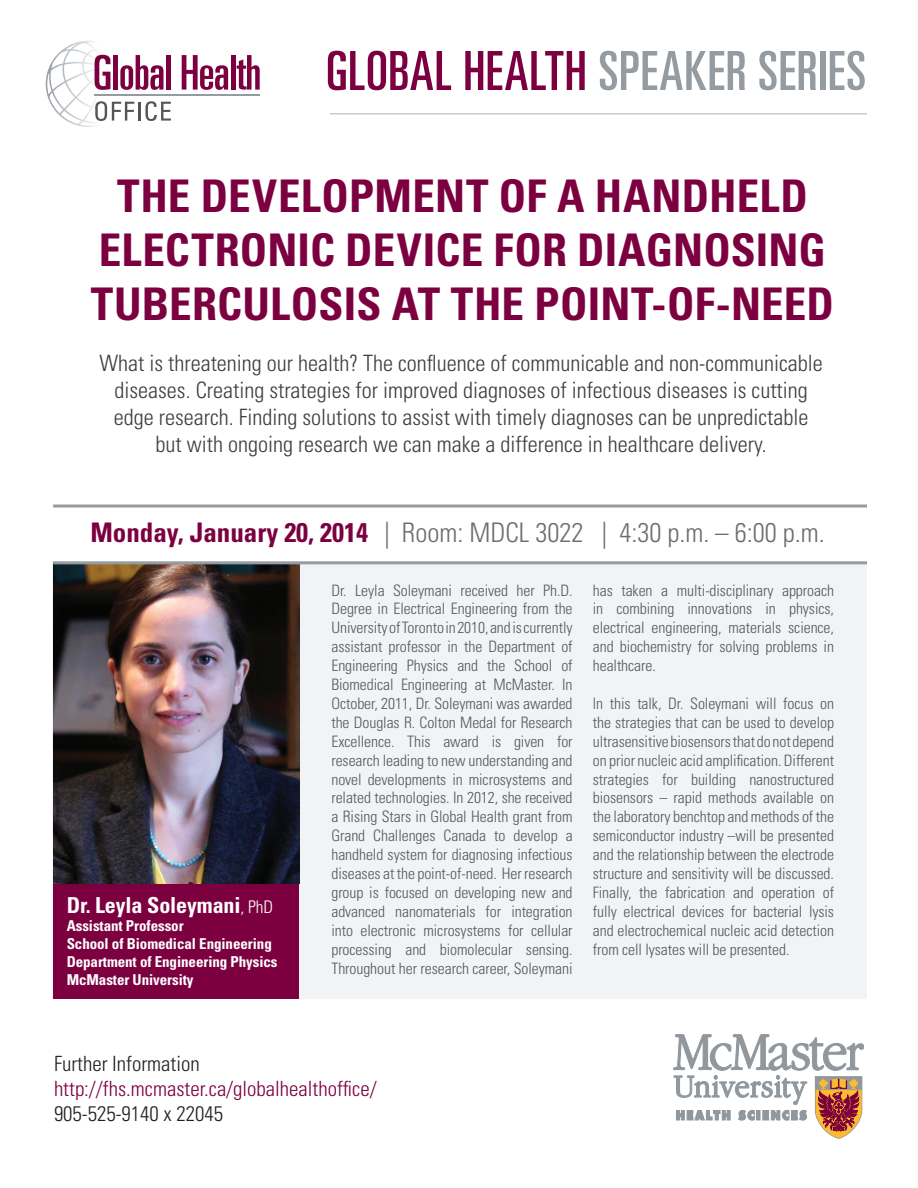
<style>
.page{position:relative;width:918px;height:1188px;background:#fff}
.page>*{position:absolute;margin:0;border:0;box-sizing:border-box;transform-origin:0 0}
.t1{font:ultra-condensed 54px "Univers LT Std";letter-spacing:.015em;color:#959ca1}
.t2{font:700 condensed 45px/54px "Univers LT Std";letter-spacing:.005em;color:#7c0040;text-align:center}
.t3{font:300 condensed 27px "Univers LT Std";color:#6c6d70}
.t4{font:300 condensed 22.5px/27px "Univers LT Std";color:#3e3e3f;text-align:center}
.t5{font:700 condensed 22.05px "Univers LT Std";letter-spacing:-.005em;color:#fff}
.t6{font:300 condensed 21px "Univers LT Std";color:#7c0040}
.t7{font:300 condensed 21px "Univers LT Std";color:#231f20}
.t8{font:300 condensed 15.75px/18.9px "Univers LT Std";letter-spacing:-.005em;color:#57585a;text-align:justify}
.t9{font:700 condensed 15px/18px "Univers LT Std";letter-spacing:-.005em;color:#fff}
.s1{color:#7c0040}
.s2{font-weight:700;color:#7c0040}
.s3{font-weight:300;font-size:17.4px}
</style>
<div class="page">
<div style="left:53px;top:561px;width:814px;height:438px;background:#f2f3f4"></div>
<img style="left:53px;top:564px;width:246px;height:320px">
<div style="left:53px;top:884px;width:246px;height:115px;background:#7c0040"></div>
<hr style="left:53px;top:561px;width:814px;height:3px;background:#959ca1">
<hr style="left:53px;top:505px;width:814px;height:3px;background:#959ca1">
<svg style="left:673px;top:1034px;width:191px;height:105px"></svg>
<svg style="left:182px;top:55px;width:46px;height:35px"></svg>
<hr style="left:231px;top:55px;width:4px;height:35px;background:#7c0040">
<svg style="left:237px;top:55px;width:23px;height:35px"></svg>
<svg style="left:47px;top:41px;width:124px;height:85px"></svg>
<hr style="left:95px;top:95px;width:165px;height:1px;background:#959ca1">
<hr style="left:330px;top:113px;width:537px;height:2px;background:#c7cccf">
<h1 class="t1" style="left:326px;top:50px;width:542px"><span class="s1">GLOBAL HEALTH</span> SPEAKER SERIES</h1>
<h2 class="t2" style="left:91px;top:173px;width:745px">THE DEVELOPMENT OF A HANDHELD<br>ELECTRONIC DEVICE FOR DIAGNOSING<br>TUBERCULOSIS AT THE POINT-OF-NEED</h2>
<p class="t4" style="left:100px;top:351px;width:725px">What is threatening our health? The confluence of communicable and non-communicable diseases. Creating strategies for improved diagnoses of infectious diseases is cutting edge research. Finding solutions to assist with timely diagnoses can be unpredictable but with ongoing research we can make a difference in healthcare delivery.</p>
<h3 class="t3" style="left:90px;top:522px;width:736px"><span class="s2">Monday, January 20, 2014</span> | Room: MDCL 3022 | 4:30 p.m. – 6:00 p.m.</h3>
<h3 class="t5" style="left:67px;top:897px;width:208px">Dr. Leyla Soleymani<span class="s3">, PhD</span></h3>
<p class="t9" style="left:67px;top:918px;width:212px">Assistant Professor<br>School of Biomedical Engineering<br>Department of Engineering Physics<br>McMaster University</p>
<p class="t8" style="left:331px;top:582px;width:243px">Dr. Leyla Soleymani received her Ph.D.<br>Degree in Electrical Engineering from the University of Toronto in 2010, and is currently assistant professor in the Department of Engineering Physics and the School of Biomedical Engineering at McMaster. In October, 2011, Dr. Soleymani was awarded the Douglas R. Colton Medal for Research Excellence. This award is given for research leading to new understanding and novel developments in microsystems and related technologies. In 2012, she received a Rising Stars in Global Health grant from Grand Challenges Canada to develop a handheld system for diagnosing infectious diseases at the point-of-need. Her research group is focused on developing new and advanced nanomaterials for integration into electronic microsystems for cellular processing and biomolecular sensing.<br>Throughout her research career, Soleymani</p>
<p class="t8" style="left:593px;top:582px;width:243px">has taken a multi-disciplinary approach in combining innovations in physics, electrical engineering, materials science, and biochemistry for solving problems in healthcare.</p>
<p class="t8" style="left:593px;top:695px;width:243px">In this talk, Dr. Soleymani will focus on the strategies that can be used to develop ultrasensitive biosensors that do not depend on prior nucleic acid amplification. Different strategies for building nanostructured biosensors – rapid methods available on the laboratory benchtop and methods of the semiconductor industry –will be presented and the relationship between the electrode structure and sensitivity will be discussed.<br>Finally, the fabrication and operation of fully electrical devices for bacterial lysis and electrochemical nucleic acid detection from cell lysates will be presented.</p>
<h3 class="t7" style="left:54px;top:1055px;width:147px">Further Information</h3>
<h3 class="t6" style="left:54px;top:1080px;width:324px">http://fhs.mcmaster.ca/globalhealthoffice/</h3>
<h3 class="t7" style="left:54px;top:1106px;width:171px">905-525-9140 x 22045</h3>
</div>
